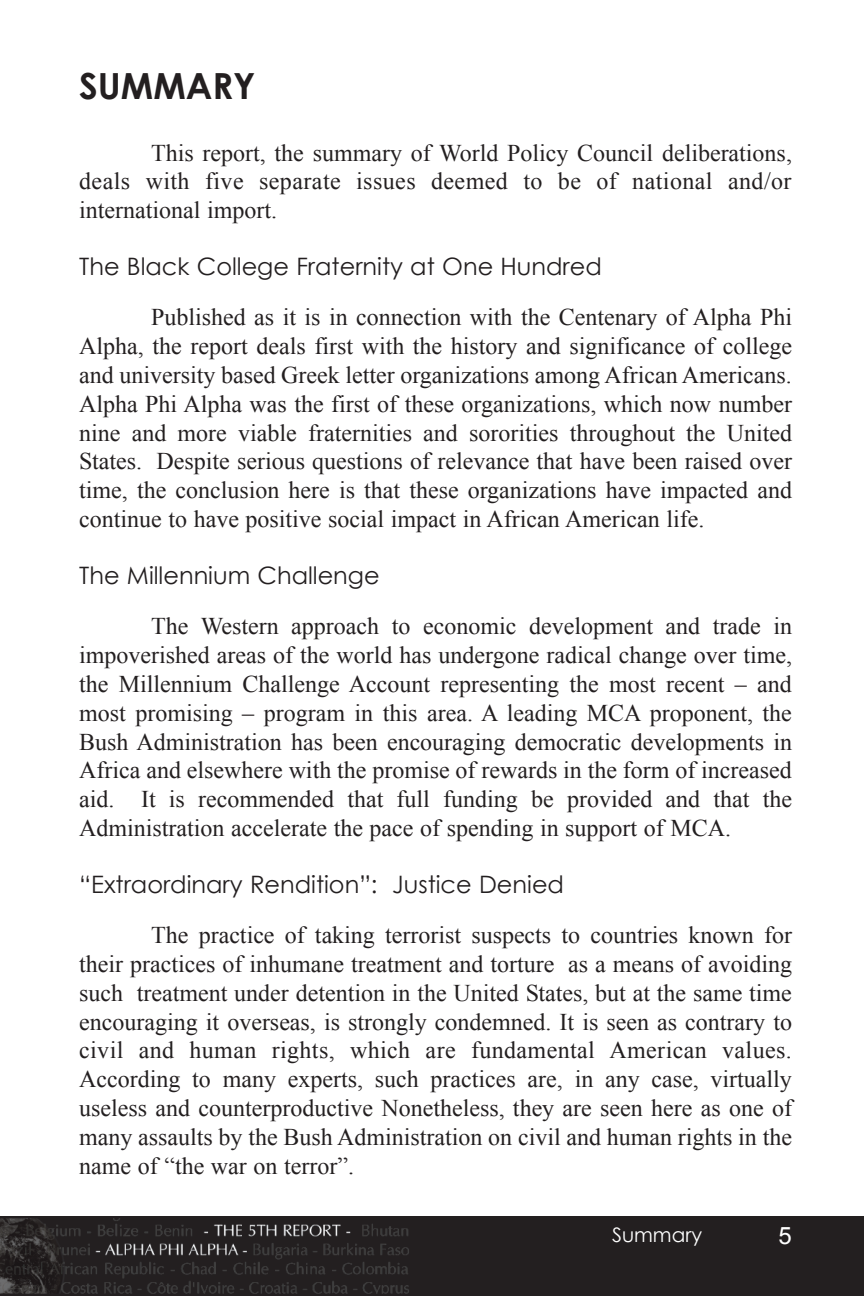
<style>
.page{position:relative;width:864px;height:1296px;background:#fff}
.page>*{position:absolute;margin:0;border:0;box-sizing:border-box;transform-origin:0 0}
.t1{font:700 36px "Century Gothic";color:#231f20}
.t2{font:24px/28.8px "Times New Roman";color:#231f20;text-align:justify}
.t3{font:24px "Century Gothic";color:#231f20}
.t4{font:24px "Arial";color:#fff}
.t5{font:20px "Century Gothic";color:#fff}
</style>
<div class="page">
<div style="left:0;top:1217px;width:864px;height:79px;background:#231f20"></div>
<img style="left:0;top:1218px;width:409px;height:76px">
<h1 class="t1" style="left:79px;top:63px;width:178px">SUMMARY</h1>
<p class="t2" style="left:79px;top:138px;width:714px;text-indent:72px">This report, the summary of World Policy Council deliberations, deals with five separate issues deemed to be of national and/or international import.</p>
<p class="t3" style="left:79px;top:251px;width:524px">The Black College Fraternity at One Hundred</p>
<p class="t2" style="left:79px;top:303px;width:714px;text-indent:72px">Published as it is in connection with the Centenary of Alpha Phi Alpha, the report deals first with the history and significance of college and university based Greek letter organizations among African Americans.<br>Alpha Phi Alpha was the first of these organizations, which now number nine and more viable fraternities and sororities throughout the United States. Despite serious questions of relevance that have been raised over time, the conclusion here is that these organizations have impacted and continue to have positive social impact in African American life.</p>
<p class="t3" style="left:79px;top:560px;width:302px">The Millennium Challenge</p>
<p class="t2" style="left:79px;top:612px;width:714px;text-indent:72px">The Western approach to economic development and trade in impoverished areas of the world has undergone radical change over time, the Millennium Challenge Account representing the most recent – and most promising – program in this area. A leading MCA proponent, the Bush Administration has been encouraging democratic developments in Africa and elsewhere with the promise of rewards in the form of increased aid. It is recommended that full funding be provided and that the Administration accelerate the pace of spending in support of MCA.</p>
<p class="t3" style="left:79px;top:869px;width:486px">“Extraordinary Rendition”: Justice Denied</p>
<p class="t2" style="left:79px;top:921px;width:714px;text-indent:72px">The practice of taking terrorist suspects to countries known for their practices of inhumane treatment and torture as a means of avoiding such treatment under detention in the United States, but at the same time encouraging it overseas, is strongly condemned. It is seen as contrary to civil and human rights, which are fundamental American values.<br>According to many experts, such practices are, in any case, virtually useless and counterproductive Nonetheless, they are seen here as one of many assaults by the Bush Administration on civil and human rights in the name of “the war on terror”.</p>
<p class="t5" style="left:612px;top:1222px;width:92px">Summary</p>
<p class="t4" style="left:779px;top:1223px;width:15px">5</p>
</div>
